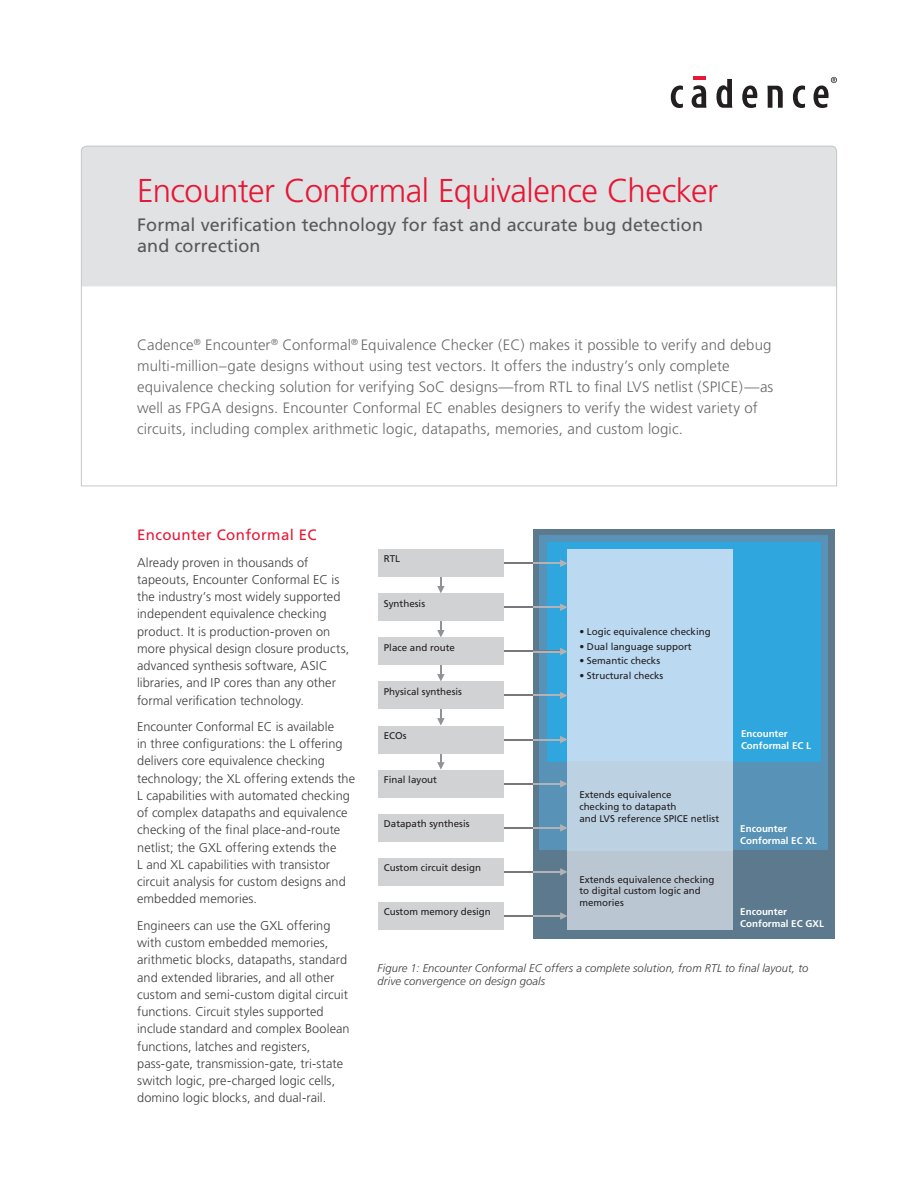
<style>
.page{position:relative;width:918px;height:1188px;background:#fff}
.page>*{position:absolute;margin:0;border:0;box-sizing:border-box;transform-origin:0 0}
.Title_Level_1{font:300 33px "Frutiger";letter-spacing:-.015em;color:#e51836}
.Title_Level_2{font:18px/21.6px "Frutiger";letter-spacing:.005em;color:#57585a}
.Intro__Paragraph{font:300 15px/21px "Frutiger";letter-spacing:.01em;color:#69696c}
.Body_Header_A{font:15px "Frutiger";letter-spacing:.025em;color:#e51836}
.Body{font:300 12.75px/17.2px "Frutiger";letter-spacing:.005em;color:#3e3e3f}
.t1{font:italic 300 11.25px/13.5px "Frutiger";letter-spacing:.01em;color:#3e3e3f}
.t2{font:9.75px/11.9px "Frutiger";color:#231f20}
.t3{font:700 9.75px/11.9px "Frutiger";color:#fff}
</style>
<div class="page">
<svg style="left:671px;top:86px;width:12px;height:22px"></svg>
<svg style="left:692px;top:77px;width:14px;height:31px"></svg>
<svg style="left:716px;top:79px;width:16px;height:29px"></svg>
<svg style="left:742px;top:85px;width:15px;height:23px"></svg>
<svg style="left:767px;top:86px;width:16px;height:22px"></svg>
<svg style="left:793px;top:86px;width:12px;height:22px"></svg>
<svg style="left:814px;top:77px;width:23px;height:31px"></svg>
<svg style="left:81px;top:145px;width:756px;height:342px"></svg>
<svg style="left:437px;top:586px;width:8px;height:7px"></svg>
<hr style="left:440px;top:568px;width:2px;height:22px;background:#919295">
<svg style="left:437px;top:630px;width:8px;height:7px"></svg>
<hr style="left:440px;top:612px;width:2px;height:22px;background:#919295">
<svg style="left:437px;top:674px;width:8px;height:8px"></svg>
<hr style="left:440px;top:656px;width:2px;height:22px;background:#919295">
<svg style="left:437px;top:718px;width:8px;height:8px"></svg>
<hr style="left:440px;top:700px;width:2px;height:22px;background:#919295">
<svg style="left:437px;top:762px;width:8px;height:8px"></svg>
<hr style="left:440px;top:744px;width:2px;height:23px;background:#919295">
<div style="left:378px;top:549px;width:126px;height:28px;background:#d1d2d4"></div>
<div style="left:378px;top:593px;width:126px;height:28px;background:#d1d2d4"></div>
<div style="left:378px;top:637px;width:126px;height:28px;background:#d1d2d4"></div>
<div style="left:378px;top:682px;width:126px;height:27px;background:#d1d2d4"></div>
<div style="left:378px;top:726px;width:126px;height:28px;background:#d1d2d4"></div>
<div style="left:378px;top:770px;width:126px;height:28px;background:#d1d2d4"></div>
<div style="left:378px;top:814px;width:126px;height:28px;background:#d1d2d4"></div>
<div style="left:378px;top:858px;width:126px;height:28px;background:#d1d2d4"></div>
<div style="left:378px;top:902px;width:126px;height:28px;background:#d1d2d4"></div>
<div style="left:533px;top:529px;width:301px;height:409px;background:#5d798e"></div>
<div style="left:539px;top:535px;width:289px;height:315px;background:#5892b7"></div>
<div style="left:547px;top:542px;width:273px;height:219px;background:#2fa6de"></div>
<div style="left:567px;top:850px;width:166px;height:80px;background:#bac7d3"></div>
<div style="left:567px;top:761px;width:166px;height:89px;background:#bcd2e3"></div>
<div style="left:567px;top:549px;width:166px;height:212px;background:#bbd9f1"></div>
<hr style="left:504px;top:562px;width:60px;height:2px;background:#76787b">
<hr style="left:504px;top:607px;width:60px;height:1px;background:#76787b">
<hr style="left:504px;top:651px;width:60px;height:1px;background:#76787b">
<hr style="left:504px;top:695px;width:60px;height:1px;background:#76787b">
<hr style="left:504px;top:739px;width:60px;height:1px;background:#76787b">
<hr style="left:504px;top:783px;width:60px;height:1px;background:#76787b">
<hr style="left:504px;top:827px;width:60px;height:1px;background:#76787b">
<svg style="left:560px;top:868px;width:7px;height:8px"></svg>
<hr style="left:504px;top:871px;width:60px;height:2px;background:#76787b">
<svg style="left:560px;top:912px;width:7px;height:8px"></svg>
<hr style="left:504px;top:915px;width:60px;height:2px;background:#76787b">
<hr style="left:533px;top:871px;width:31px;height:2px;background:#b2b3b7">
<hr style="left:533px;top:915px;width:31px;height:2px;background:#b2b3b7">
<svg style="left:560px;top:780px;width:8px;height:8px"></svg>
<svg style="left:560px;top:824px;width:8px;height:8px"></svg>
<hr style="left:533px;top:783px;width:31px;height:2px;background:#b2b3b7">
<hr style="left:533px;top:827px;width:31px;height:2px;background:#b2b3b7">
<svg style="left:560px;top:692px;width:8px;height:7px"></svg>
<svg style="left:560px;top:736px;width:8px;height:7px"></svg>
<hr style="left:533px;top:695px;width:31px;height:1px;background:#b2b3b7">
<hr style="left:533px;top:739px;width:31px;height:1px;background:#b2b3b7">
<svg style="left:560px;top:603px;width:8px;height:8px"></svg>
<svg style="left:560px;top:648px;width:8px;height:7px"></svg>
<hr style="left:533px;top:606px;width:31px;height:2px;background:#b2b3b7">
<hr style="left:533px;top:651px;width:31px;height:1px;background:#b2b3b7">
<svg style="left:560px;top:559px;width:8px;height:8px"></svg>
<hr style="left:533px;top:563px;width:31px;height:1px;background:#b2b3b7">
<p class="Title_Level_1" style="left:137px;top:172px;width:583px">Encounter Conformal Equivalence Checker</p>
<p class="Title_Level_2" style="left:137px;top:214px;width:567px">Formal verification technology for fast and accurate bug detection and correction</p>
<p class="Intro__Paragraph" style="left:137px;top:335px;width:638px">Cadence<sup>®</sup> Encounter<sup>®</sup> Conformal<sup>®</sup> Equivalence Checker (EC) makes it possible to verify and debug multi-million–gate designs without using test vectors. It offers the industry’s only complete equivalence checking solution for verifying SoC designs—from RTL to final LVS netlist (SPICE)—as well as FPGA designs. Encounter Conformal EC enables designers to verify the widest variety of circuits, including complex arithmetic logic, datapaths, memories, and custom logic.</p>
<p class="Body_Header_A" style="left:137px;top:526px;width:181px">Encounter Conformal EC</p>
<p class="Body" style="left:137px;top:554px;width:214px">Already proven in thousands of tapeouts, Encounter Conformal EC is the industry’s most widely supported independent equivalence checking product. It is production-proven on more physical design closure products, advanced synthesis software, ASIC libraries, and IP cores than any other formal verification technology.</p>
<p class="Body" style="left:137px;top:718px;width:220px">Encounter Conformal EC is available<br>in three configurations: the L offering delivers core equivalence checking technology; the XL offering extends the L capabilities with automated checking of complex datapaths and equivalence checking of the final place-and-route netlist; the GXL offering extends the<br>L and XL capabilities with transistor circuit analysis for custom designs and embedded memories.</p>
<p class="Body" style="left:137px;top:917px;width:214px">Engineers can use the GXL offering with custom embedded memories, arithmetic blocks, datapaths, standard and extended libraries, and all other custom and semi-custom digital circuit functions. Circuit styles supported include standard and complex Boolean functions, latches and registers, pass-gate, transmission-gate, tri-state switch logic, pre-charged logic cells, domino logic blocks, and dual-rail.</p>
<p class="t2" style="left:384px;top:553px;width:18px">RTL</p>
<p class="t2" style="left:384px;top:597px;width:43px">Synthesis</p>
<p class="t2" style="left:384px;top:641px;width:73px">Place and route</p>
<p class="t2" style="left:384px;top:686px;width:80px">Physical synthesis</p>
<p class="t2" style="left:384px;top:730px;width:24px">ECOs</p>
<p class="t2" style="left:384px;top:774px;width:55px">Final layout</p>
<p class="t2" style="left:384px;top:818px;width:87px">Datapath synthesis</p>
<p class="t2" style="left:384px;top:862px;width:99px">Custom circuit design</p>
<p class="t2" style="left:384px;top:906px;width:108px">Custom memory design</p>
<p class="t2" style="left:579px;top:626px;width:133px">• Logic equivalence checking</p>
<p class="t2" style="left:579px;top:640px;width:114px">• Dual language support</p>
<p class="t2" style="left:579px;top:655px;width:82px">• Semantic checks</p>
<p class="t2" style="left:579px;top:669px;width:86px">• Structural checks</p>
<p class="t2" style="left:579px;top:789px;width:141px">Extends equivalence<br>checking to datapath<br>and LVS reference SPICE netlist</p>
<p class="t2" style="left:579px;top:873px;width:137px">Extends equivalence checking to digital custom logic and memories</p>
<p class="t3" style="left:741px;top:728px;width:71px">Encounter<br>Conformal EC L</p>
<p class="t3" style="left:740px;top:823px;width:78px">Encounter<br>Conformal EC XL</p>
<p class="t3" style="left:740px;top:906px;width:85px">Encounter<br>Conformal EC GXL</p>
<p class="t1" style="left:378px;top:961px;width:432px">Figure 1: Encounter Conformal EC offers a complete solution, from RTL to final layout, to drive convergence on design goals</p>
</div>
